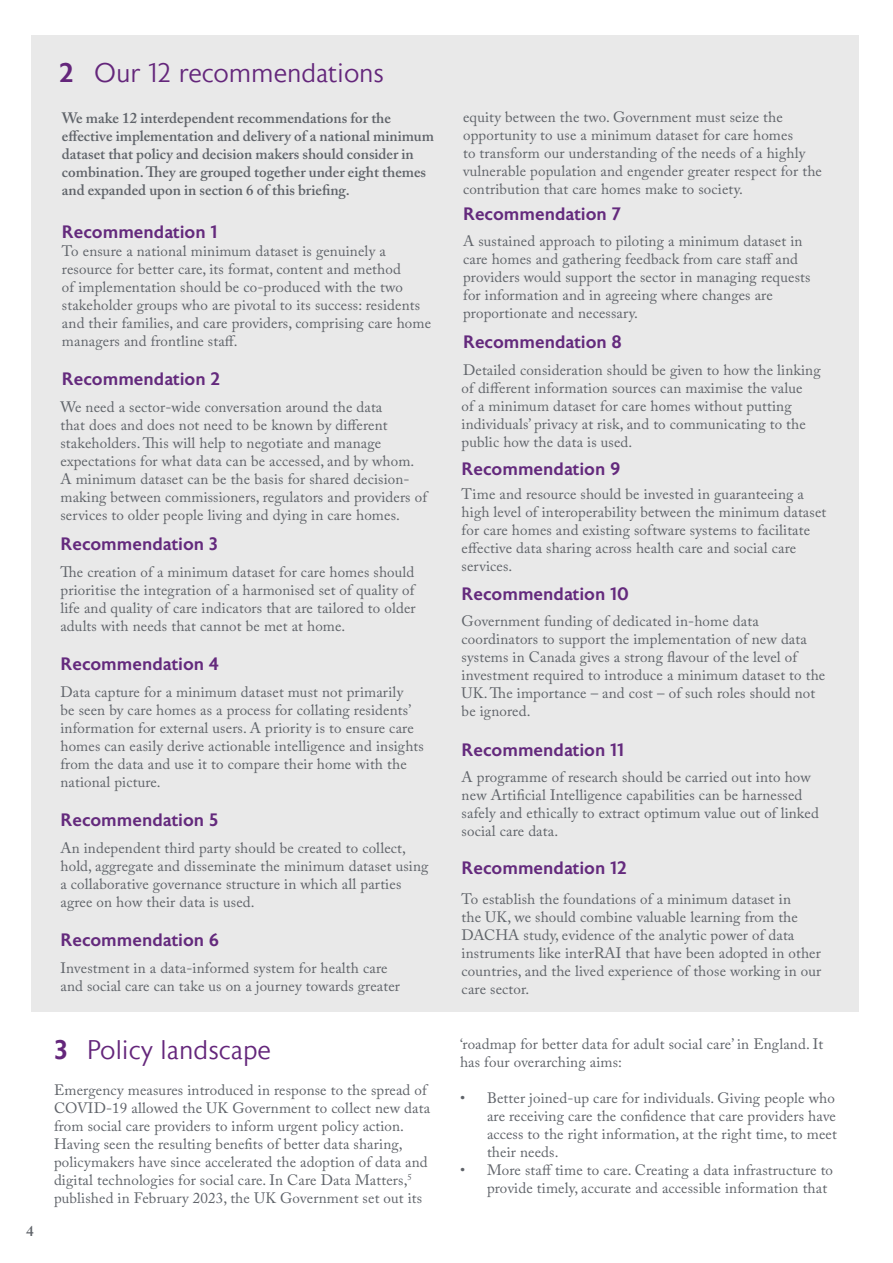
<style>
.page{position:relative;width:893px;height:1263px;background:#fff}
.page>*{position:absolute;margin:0;border:0;box-sizing:border-box;transform-origin:0 0}
.t1{font:300 27px "Astoria Sans";letter-spacing:-.005em;color:#64267b}
.t2{font:500 18px "Astoria Sans";color:#642a7d}
.t3{font:15px/18px "Adobe Caslon Pro";letter-spacing:.01em;color:#5f6369}
.t4{font:600 15px/18px "Adobe Caslon Pro";color:#5f6369}
.s1{font-weight:500}
</style>
<div class="page">
<div style="left:31px;top:35px;width:827px;height:976px;background:#e9e9e9"></div>
<p class="t4" style="left:26px;top:1221px;width:9px">4</p>
<h1 class="t1" style="left:59px;top:58px;width:326px"><span class="s1">2</span> Our 12 recommendations</h1>
<p class="t4" style="left:62px;top:108px;width:374px">We make 12 interdependent recommendations for the effective implementation and delivery of a national minimum dataset that policy and decision makers should consider in combination. They are grouped together under eight themes and expanded upon in section 6 of this briefing.</p>
<p class="t2" style="left:62px;top:222px;width:157px">Recommendation 1</p>
<p class="t3" style="left:62px;top:242px;width:371px">To ensure a national minimum dataset is genuinely a resource for better care, its format, content and method<br>of implementation should be co-produced with the two stakeholder groups who are pivotal to its success: residents and their families, and care providers, comprising care home managers and frontline staff.</p>
<p class="t2" style="left:62px;top:369px;width:160px">Recommendation 2</p>
<p class="t3" style="left:60px;top:398px;width:368px">We need a sector-wide conversation around the data<br>that does and does not need to be known by different stakeholders. This will help to negotiate and manage expectations for what data can be accessed, and by whom.<br>A minimum dataset can be the basis for shared decision&shy;making between commissioners, regulators and providers of services to older people living and dying in care homes.</p>
<p class="t2" style="left:60px;top:534px;width:159px">Recommendation 3</p>
<p class="t3" style="left:60px;top:562px;width:357px;text-align:justify">The creation of a minimum dataset for care homes should prioritise the integration of a harmonised set of quality of life and quality of care indicators that are tailored to older adults with needs that cannot be met at home.</p>
<p class="t2" style="left:60px;top:654px;width:160px">Recommendation 4</p>
<p class="t3" style="left:60px;top:682px;width:365px">Data capture for a minimum dataset must not primarily<br>be seen by care homes as a process for collating residents’ information for external users. A priority is to ensure care homes can easily derive actionable intelligence and insights from the data and use it to compare their home with the national picture.</p>
<p class="t2" style="left:60px;top:810px;width:160px">Recommendation 5</p>
<p class="t3" style="left:60px;top:839px;width:370px">An independent third party should be created to collect, hold, aggregate and disseminate the minimum dataset using a collaborative governance structure in which all parties agree on how their data is used.</p>
<p class="t2" style="left:60px;top:930px;width:160px">Recommendation 6</p>
<p class="t3" style="left:60px;top:959px;width:341px">Investment in a data-informed system for health care and social care can take us on a journey towards greater</p>
<h1 class="t1" style="left:54px;top:1035px;width:219px"><span class="s1">3</span> Policy landscape</h1>
<p class="t3" style="left:54px;top:1080px;width:378px">Emergency measures introduced in response to the spread of COVID-19 allowed the UK Government to collect new data from social care providers to inform urgent policy action.<br>Having seen the resulting benefits of better data sharing, policymakers have since accelerated the adoption of data and digital technologies for social care. In Care Data Matters,<sup>5 </sup>published in February 2023, the UK Government set out its</p>
<p class="t3" style="left:463px;top:108px;width:360px">equity between the two. Government must seize the opportunity to use a minimum dataset for care homes<br>to transform our understanding of the needs of a highly vulnerable population and engender greater respect for the contribution that care homes make to society.</p>
<p class="t2" style="left:463px;top:204px;width:160px">Recommendation 7</p>
<p class="t3" style="left:463px;top:232px;width:349px">A sustained approach to piloting a minimum dataset in care homes and gathering feedback from care staff and providers would support the sector in managing requests for information and in agreeing where changes are proportionate and necessary.</p>
<p class="t2" style="left:463px;top:332px;width:160px">Recommendation 8</p>
<p class="t3" style="left:462px;top:361px;width:361px">Detailed consideration should be given to how the linking of different information sources can maximise the value<br>of a minimum dataset for care homes without putting individuals’ privacy at risk, and to communicating to the public how the data is used.</p>
<p class="t2" style="left:462px;top:458px;width:160px">Recommendation 9</p>
<p class="t3" style="left:462px;top:484px;width:366px">Time and resource should be invested in guaranteeing a high level of interoperability between the minimum dataset for care homes and existing software systems to facilitate effective data sharing across health care and social care services.</p>
<p class="t2" style="left:462px;top:583px;width:169px">Recommendation 10</p>
<p class="t3" style="left:462px;top:612px;width:365px">Government funding of dedicated in-home data coordinators to support the implementation of new data systems in Canada gives a strong flavour of the level of investment required to introduce a minimum dataset to the UK. The importance – and cost – of such roles should not be ignored.</p>
<p class="t2" style="left:462px;top:740px;width:164px">Recommendation 11</p>
<p class="t3" style="left:462px;top:768px;width:359px">A programme of research should be carried out into how new Artificial Intelligence capabilities can be harnessed safely and ethically to extract optimum value out of linked social care data.</p>
<p class="t2" style="left:462px;top:858px;width:167px">Recommendation 12</p>
<p class="t3" style="left:462px;top:889px;width:361px">To establish the foundations of a minimum dataset in<br>the UK, we should combine valuable learning from the DACHA study, evidence of the analytic power of data instruments like interRAI that have been adopted in other countries, and the lived experience of those working in our care sector.</p>
<p class="t3" style="left:460px;top:1035px;width:365px">‘roadmap for better data for adult social care’ in England. It has four overarching aims:</p>
<p class="t3" style="left:487px;top:1089px;width:351px;text-indent:-27px">• Better joined-up care for individuals. Giving people who are receiving care the confidence that care providers have access to the right information, at the right time, to meet their needs.</p>
<p class="t3" style="left:487px;top:1161px;width:348px;text-indent:-27px">• More staff time to care. Creating a data infrastructure to provide timely, accurate and accessible information that</p>
</div>
